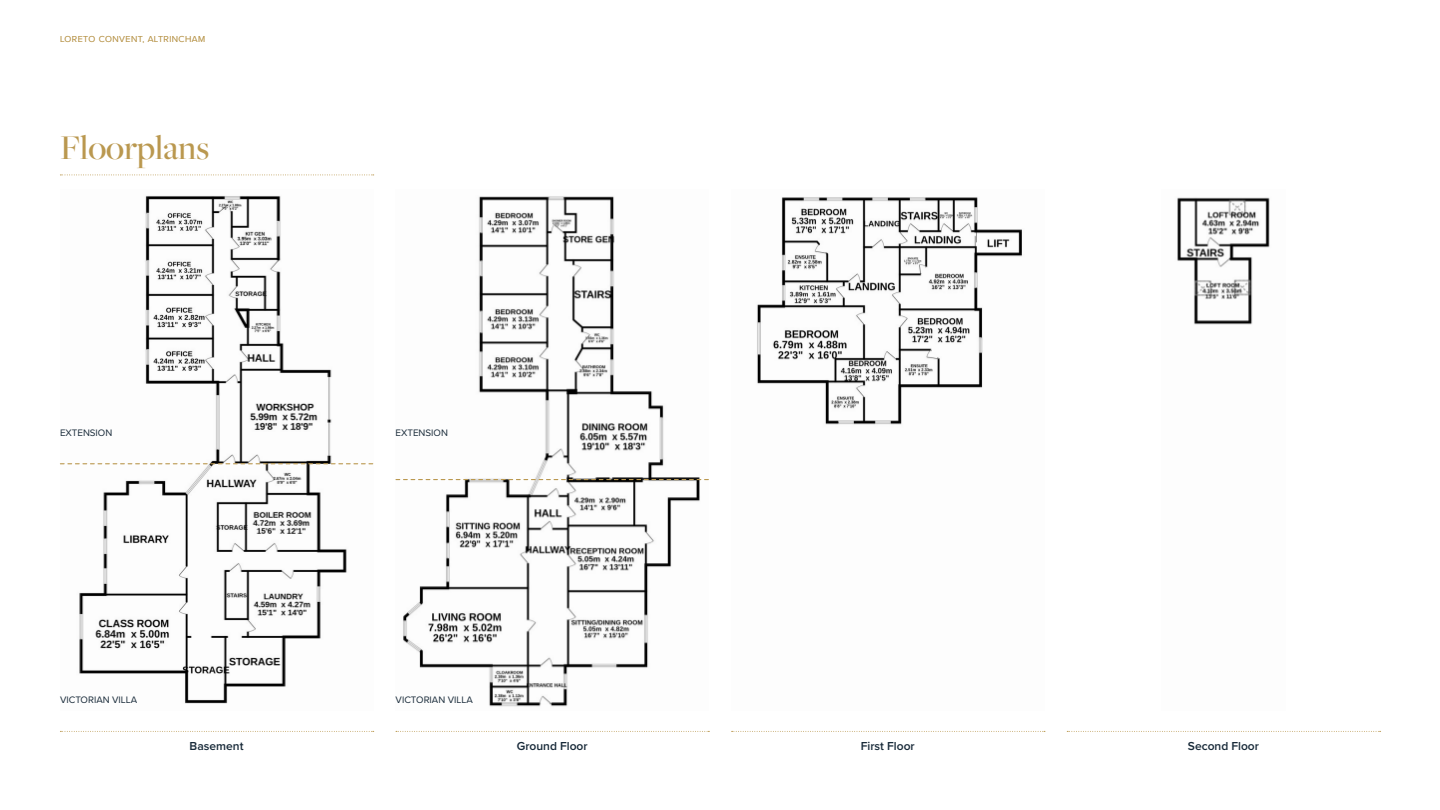
<style>
.page{position:relative;width:1440px;height:810px;background:#fff}
.page>*{position:absolute;margin:0;border:0;box-sizing:border-box;transform-origin:0 0}
.t1{font:500 36px "Freight Big Pro";color:#ba984f}
.t2{font:600 12px "Proxima Nova";color:#172938}
.t3{font:9.75px "Proxima Nova";color:#172938}
.t4{font:300 9px "Proxima Nova";letter-spacing:.05em;color:#ba984f}
</style>
<div class="page">
<svg style="left:60px;top:175px;width:314px;height:1px"></svg>
<svg style="left:60px;top:731px;width:314px;height:1px"></svg>
<svg style="left:396px;top:731px;width:313px;height:1px"></svg>
<svg style="left:732px;top:731px;width:313px;height:1px"></svg>
<svg style="left:1067px;top:731px;width:314px;height:1px"></svg>
<img style="left:60px;top:195px;width:313px;height:509px">
<img style="left:396px;top:196px;width:313px;height:511px">
<img style="left:757px;top:197px;width:265px;height:228px">
<img style="left:1177px;top:197px;width:93px;height:128px">
<svg style="left:60px;top:463px;width:313px;height:1px"></svg>
<svg style="left:396px;top:479px;width:312px;height:1px"></svg>
<p class="t4" style="left:60px;top:32px;width:147px">LORETO CONVENT, ALTRINCHAM</p>
<h1 class="t1" style="left:60px;top:124px;width:151px">Floorplans</h1>
<p class="t3" style="left:60px;top:425px;width:54px">EXTENSION</p>
<p class="t3" style="left:396px;top:425px;width:54px">EXTENSION</p>
<p class="t3" style="left:60px;top:693px;width:79px">VICTORIAN VILLA</p>
<p class="t3" style="left:396px;top:693px;width:79px">VICTORIAN VILLA</p>
<p class="t2" style="left:190px;top:737px;width:55px">Basement</p>
<p class="t2" style="left:517px;top:737px;width:72px">Ground Floor</p>
<p class="t2" style="left:861px;top:737px;width:55px">First Floor</p>
<p class="t2" style="left:1188px;top:737px;width:73px">Second Floor</p>
</div>
